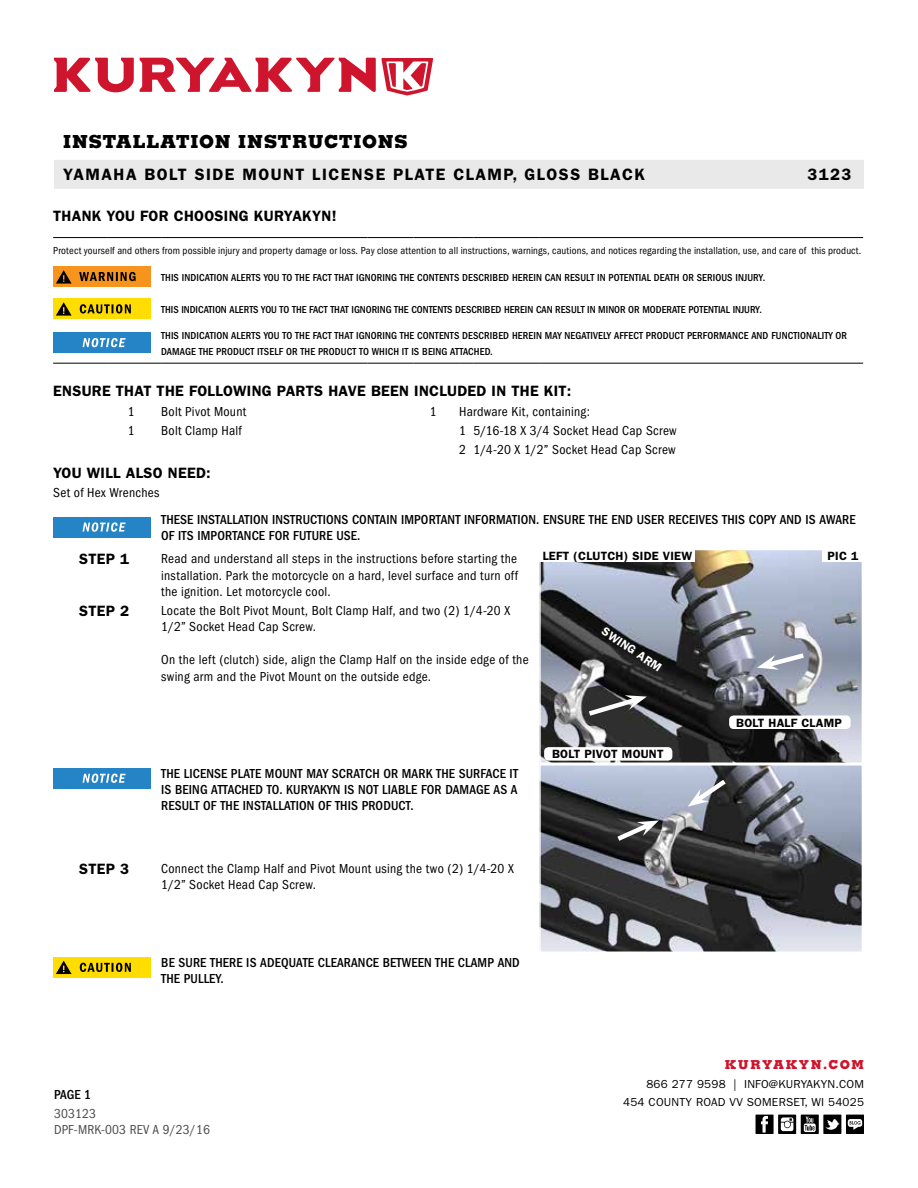
<style>
.page{position:relative;width:918px;height:1188px;background:#fff}
.page>*{position:absolute;margin:0;border:0;box-sizing:border-box;transform-origin:0 0}
.t1{font:800 18px "Memphis";letter-spacing:.04em;color:#000}
.t2{font:600 16.5px "Franklin Gothic";letter-spacing:.09em;color:#000}
.t3{font:600 15px "Franklin Gothic";letter-spacing:.02em;color:#000}
.t4{font:condensed 13.5px/16.5px "Franklin Gothic";letter-spacing:.02em;color:#000}
.t5{font:500 condensed 13.5px/15.8px "Franklin Gothic";letter-spacing:.01em;color:#000}
.t6{font:condensed 13.5px/15.8px "Franklin Gothic";letter-spacing:.01em;color:#4d4d4f}
.t7{font:800 12.3px "Memphis";letter-spacing:.12em;color:#ce152d}
.t8{font:600 12px "Franklin Gothic";letter-spacing:.02em;color:#000}
.t9{font:600 12px "Franklin Gothic";color:#fff}
.t10{font:11.7px/18px "Franklin Gothic";letter-spacing:.02em;color:#000;text-align:right}
.t11{font:500 condensed 10.5px/15.8px "Franklin Gothic";letter-spacing:.01em;color:#000}
.t12{font:condensed 10.5px "Franklin Gothic";letter-spacing:.015em;color:#000}
</style>
<div class="page">
<svg style="left:54px;top:58px;width:379px;height:38px"></svg>
<div style="left:54px;top:160px;width:810px;height:29px;background:#e9e9ea"></div>
<div style="left:846px;top:1115px;width:18px;height:19px;background:#000"></div>
<svg style="left:848px;top:1119px;width:14px;height:11px"></svg>
<svg style="left:778px;top:1115px;width:18px;height:19px"></svg>
<svg style="left:781px;top:1117px;width:12px;height:14px"></svg>
<div style="left:756px;top:1115px;width:18px;height:19px;background:#000"></div>
<svg style="left:761px;top:1116px;width:7px;height:17px"></svg>
<svg style="left:801px;top:1115px;width:18px;height:19px"></svg>
<svg style="left:804px;top:1117px;width:12px;height:15px"></svg>
<div style="left:823px;top:1115px;width:18px;height:19px;background:#000"></div>
<svg style="left:825px;top:1119px;width:15px;height:11px"></svg>
<hr style="left:53px;top:237px;width:54px;height:1px;background:#000">
<hr style="left:107px;top:237px;width:54px;height:1px;background:#000">
<hr style="left:161px;top:237px;width:207px;height:1px;background:#000">
<hr style="left:368px;top:237px;width:45px;height:1px;background:#000">
<hr style="left:413px;top:237px;width:46px;height:1px;background:#000">
<svg style="left:459px;top:237px;width:14px;height:1px"></svg>
<hr style="left:473px;top:237px;width:66px;height:1px;background:#000">
<hr style="left:539px;top:237px;width:324px;height:1px;background:#000">
<hr style="left:53px;top:363px;width:54px;height:1px;background:#000">
<hr style="left:107px;top:363px;width:54px;height:1px;background:#000">
<hr style="left:161px;top:363px;width:207px;height:1px;background:#000">
<hr style="left:368px;top:363px;width:45px;height:1px;background:#000">
<hr style="left:413px;top:363px;width:46px;height:1px;background:#000">
<svg style="left:459px;top:363px;width:14px;height:1px"></svg>
<hr style="left:473px;top:363px;width:66px;height:1px;background:#000">
<hr style="left:539px;top:363px;width:324px;height:1px;background:#000">
<div style="left:53px;top:267px;width:97px;height:20px;background:#f7941e"></div>
<svg style="left:79px;top:272px;width:57px;height:9px"></svg>
<svg style="left:56px;top:270px;width:16px;height:14px"></svg>
<div style="left:53px;top:299px;width:97px;height:20px;background:#fd0"></div>
<svg style="left:56px;top:302px;width:16px;height:14px"></svg>
<svg style="left:80px;top:304px;width:51px;height:10px"></svg>
<div style="left:53px;top:333px;width:97px;height:20px;background:#2484c6"></div>
<svg style="left:83px;top:338px;width:43px;height:9px"></svg>
<div style="left:53px;top:517px;width:97px;height:20px;background:#2484c6"></div>
<svg style="left:83px;top:522px;width:43px;height:10px"></svg>
<img style="left:542px;top:552px;width:318px;height:209px">
<div style="left:539px;top:549px;width:324px;height:215px;border:2px solid #fff"></div>
<div style="left:53px;top:768px;width:97px;height:20px;background:#2484c6"></div>
<svg style="left:83px;top:774px;width:43px;height:9px"></svg>
<img style="left:542px;top:767px;width:318px;height:183px">
<div style="left:539px;top:764px;width:324px;height:189px;border:2px solid #fff"></div>
<div style="left:53px;top:957px;width:97px;height:20px;background:#fd0"></div>
<svg style="left:56px;top:961px;width:16px;height:13px"></svg>
<svg style="left:80px;top:963px;width:51px;height:9px"></svg>
<div style="left:823px;top:549px;width:40px;height:13px;background:#fff"></div>
<div style="left:540px;top:549px;width:155px;height:13px;background:#fff"></div>
<div style="left:544px;top:747px;width:128px;height:14px;background:#fff;border-radius:4px"></div>
<div style="left:729px;top:716px;width:122px;height:13px;background:#fff;border-radius:4px"></div>
<svg style="left:757px;top:650px;width:52px;height:20px"></svg>
<svg style="left:688px;top:775px;width:43px;height:32px"></svg>
<svg style="left:612px;top:820px;width:47px;height:25px"></svg>
<svg style="left:584px;top:695px;width:63px;height:24px"></svg>
<h1 class="t1" style="left:63px;top:130px;width:346px">INSTALLATION INSTRUCTIONS</h1>
<p class="t2" style="left:63px;top:165px;width:583px">YAMAHA BOLT SIDE MOUNT LICENSE PLATE CLAMP, GLOSS BLACK</p>
<p class="t2" style="left:807px;top:165px;width:46px">3123</p>
<p class="t3" style="left:53px;top:207px;width:285px">THANK YOU FOR CHOOSING KURYAKYN!</p>
<p class="t12" style="left:53px;top:245px;width:810px">Protect yourself and others from possible injury and property damage or loss. Pay close attention to all instructions, warnings, cautions, and notices regarding the installation, use, and care of this product.</p>
<p class="t11" style="left:161px;top:270px;width:606px">THIS INDICATION ALERTS YOU TO THE FACT THAT IGNORING THE CONTENTS DESCRIBED HEREIN CAN RESULT IN POTENTIAL DEATH OR SERIOUS INJURY.</p>
<p class="t11" style="left:161px;top:302px;width:602px">THIS INDICATION ALERTS YOU TO THE FACT THAT IGNORING THE CONTENTS DESCRIBED HEREIN CAN RESULT IN MINOR OR MODERATE POTENTIAL INJURY.</p>
<p class="t11" style="left:161px;top:328px;width:687px">THIS INDICATION ALERTS YOU TO THE FACT THAT IGNORING THE CONTENTS DESCRIBED HEREIN MAY NEGATIVELY AFFECT PRODUCT PERFORMANCE AND FUNCTIONALITY OR<br>DAMAGE THE PRODUCT ITSELF OR THE PRODUCT TO WHICH IT IS BEING ATTACHED.</p>
<p class="t3" style="left:53px;top:382px;width:520px">ENSURE THAT THE FOLLOWING PARTS HAVE BEEN INCLUDED IN THE KIT:</p>
<p class="t4" style="left:128px;top:404px;width:8px">1</p>
<p class="t4" style="left:161px;top:404px;width:87px">Bolt Pivot Mount</p>
<p class="t4" style="left:430px;top:404px;width:8px">1</p>
<p class="t4" style="left:459px;top:404px;width:133px">Hardware Kit, containing:</p>
<p class="t4" style="left:128px;top:423px;width:8px">1</p>
<p class="t4" style="left:161px;top:423px;width:82px">Bolt Clamp Half</p>
<p class="t4" style="left:459px;top:421px;width:219px;line-height:18.8px">1 5/16-18 X 3/4 Socket Head Cap Screw<br>2 1/4-20 X 1/2” Socket Head Cap Screw</p>
<p class="t3" style="left:53px;top:464px;width:159px">YOU WILL ALSO NEED:</p>
<p class="t4" style="left:53px;top:484px;width:108px">Set of Hex Wrenches</p>
<p class="t5" style="left:161px;top:512px;width:696px">THESE INSTALLATION INSTRUCTIONS CONTAIN IMPORTANT INFORMATION. ENSURE THE END USER RECEIVES THIS COPY AND IS AWARE<br>OF ITS IMPORTANCE FOR FUTURE USE.</p>
<p class="t3" style="left:79px;top:550px;width:52px">STEP 1</p>
<p class="t4" style="left:161px;top:551px;width:358px;text-align:justify">Read and understand all steps in the instructions before starting the installation. Park the motorcycle on a hard, level surface and turn off the ignition. Let motorcycle cool.</p>
<p class="t3" style="left:79px;top:602px;width:52px">STEP 2</p>
<p class="t4" style="left:161px;top:602px;width:350px">Locate the Bolt Pivot Mount, Bolt Clamp Half, and two (2) 1/4-20 X<br>1/2” Socket Head Cap Screw.</p>
<p class="t4" style="left:161px;top:652px;width:369px">On the left (clutch) side, align the Clamp Half on the inside edge of the swing arm and the Pivot Mount on the outside edge.</p>
<p class="t8" style="left:543px;top:549px;width:151px">LEFT (CLUTCH) SIDE VIEW</p>
<p class="t8" style="left:828px;top:549px;width:32px">PIC 1</p>
<p class="t9" style="left:607px;top:624px;width:71px;rotate:34deg">SWING ARM</p>
<p class="t5" style="left:161px;top:766px;width:358px;text-align:justify">THE LICENSE PLATE MOUNT MAY SCRATCH OR MARK THE SURFACE IT IS BEING ATTACHED TO. KURYAKYN IS NOT LIABLE FOR DAMAGE AS A RESULT OF THE INSTALLATION OF THIS PRODUCT.</p>
<p class="t3" style="left:79px;top:860px;width:52px">STEP 3</p>
<p class="t4" style="left:161px;top:860px;width:354px">Connect the Clamp Half and Pivot Mount using the two (2) 1/4-20 X<br>1/2” Socket Head Cap Screw.</p>
<p class="t5" style="left:161px;top:955px;width:360px">BE SURE THERE IS ADEQUATE CLEARANCE BETWEEN THE CLAMP AND<br>THE PULLEY.</p>
<p class="t5" style="left:54px;top:1087px;width:39px">PAGE 1</p>
<p class="t6" style="left:54px;top:1106px;width:157px">303123<br>DPF-MRK-003 REV A 9/23/16</p>
<p class="t8" style="left:552px;top:747px;width:113px">BOLT PIVOT MOUNT</p>
<p class="t8" style="left:736px;top:716px;width:107px">BOLT HALF CLAMP</p>
<p class="t7" style="left:725px;top:1057px;width:141px">KURYAKYN.COM</p>
<p class="t10" style="left:623px;top:1076px;width:242px">866 277 9598 | INFO@KURYAKYN.COM<br>454 COUNTY ROAD VV SOMERSET, WI 54025</p>
</div>
